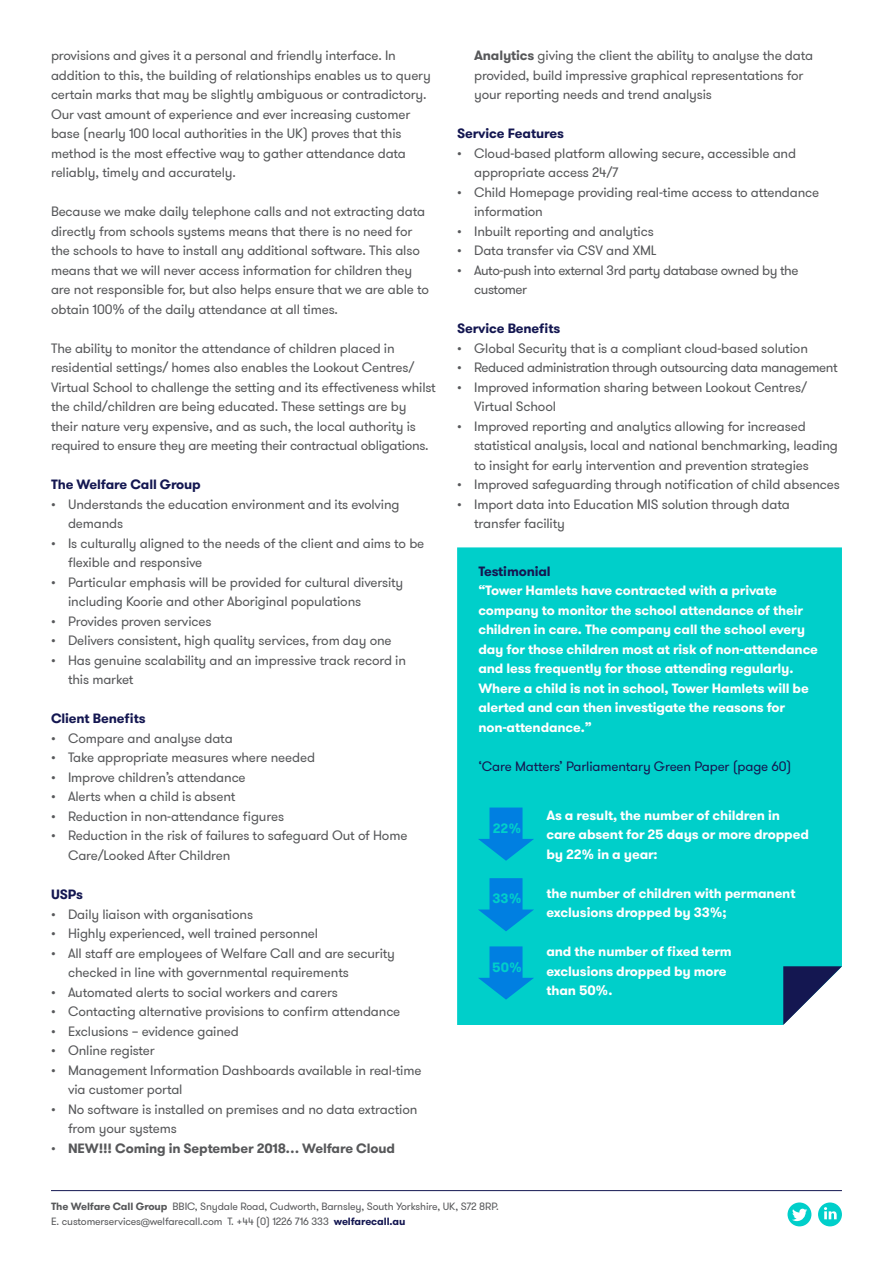
<style>
.page{position:relative;width:893px;height:1263px;background:#fff}
.page>*{position:absolute;margin:0;border:0;box-sizing:border-box;transform-origin:0 0}
.Bullets_No_Spacing{font:13.5px/19.5px "GT Walsheim";letter-spacing:-.01em;color:#57585a}
.Body{font:13.5px/19.5px "GT Walsheim";letter-spacing:-.01em;color:#57585a}
.Bullets{font:13.5px/19.5px "GT Walsheim";letter-spacing:-.01em;color:#57585a}
.Body_Testimonials{font:700 13.5px/19.5px "GT Walsheim";letter-spacing:-.01em;color:#fff}
.Body_Testimonials_Pu{font:700 13.5px/19.5px "GT Walsheim";letter-spacing:-.01em;color:#fff}
.Body_Header{font:700 13.5px "GT Walsheim";letter-spacing:-.01em;color:#141751}
.Bullets-2{font:13.5px/19.5px "GT Walsheim";letter-spacing:-.03em;color:#57585a}
.Bullets_No_Spacing-2{font:13.5px "GT Walsheim";letter-spacing:-.03em;color:#57585a}
.Body_Testimonials_Na{font:13.5px "GT Walsheim";letter-spacing:-.01em;color:#141751}
.Bullets-3{font:700 13.5px "GT Walsheim";letter-spacing:-.01em;color:#57585a}
.Testimonials_header{font:700 13.5px "GT Walsheim";letter-spacing:-.01em;color:#141751}
.t1{font:700 13.5px "GT Walsheim";color:#00cfca}
.t2{font:10.5px/15px "GT Walsheim";letter-spacing:-.01em;color:#57585a}
.s1{font-weight:400}
.s2{font-weight:700}
.s3{font-weight:700;color:#141751}
</style>
<div class="page">
<div style="left:457px;top:547px;width:385px;height:478px;background:#00cfca"></div>
<hr style="left:51px;top:1190px;width:791px;height:1px;background:#141751">
<svg style="left:783px;top:966px;width:59px;height:59px"></svg>
<svg style="left:478px;top:807px;width:56px;height:54px;background:#00a3d6"></svg>
<svg style="left:478px;top:878px;width:56px;height:53px;background:#00a2d6"></svg>
<svg style="left:478px;top:946px;width:56px;height:54px;background:#00a3d6"></svg>
<svg style="left:818px;top:1202px;width:24px;height:24px"></svg>
<svg style="left:787px;top:1202px;width:24px;height:24px"></svg>
<p class="Body" style="left:51px;top:46px;width:381px">provisions and gives it a personal and friendly interface. In addition to this, the building of relationships enables us to query certain marks that may be slightly ambiguous or contradictory.<br>Our vast amount of experience and ever increasing customer base (nearly 100 local authorities in the UK) proves that this method is the most effective way to gather attendance data reliably, timely and accurately.</p>
<p class="Body" style="left:51px;top:202px;width:380px">Because we make daily telephone calls and not extracting data directly from schools systems means that there is no need for the schools to have to install any additional software. This also means that we will never access information for children they are not responsible for, but also helps ensure that we are able to obtain 100% of the daily attendance at all times.</p>
<p class="Body" style="left:51px;top:339px;width:386px">The ability to monitor the attendance of children placed in residential settings/ homes also enables the Lookout Centres/ Virtual School to challenge the setting and its effectiveness whilst the child/children are being educated. These settings are by their nature very expensive, and as such, the local authority is required to ensure they are meeting their contractual obligations.</p>
<p class="Body_Header" style="left:51px;top:476px;width:151px">The Welfare Call Group</p>
<p class="Bullets_No_Spacing" style="left:68px;top:495px;width:333px;text-indent:-17px">• Understands the education environment and its evolving demands</p>
<p class="Bullets_No_Spacing" style="left:68px;top:534px;width:358px;text-indent:-17px">• Is culturally aligned to the needs of the client and aims to be flexible and responsive</p>
<p class="Bullets_No_Spacing" style="left:68px;top:573px;width:337px;text-indent:-17px">• Particular emphasis will be provided for cultural diversity including Koorie and other Aboriginal populations</p>
<p class="Bullets_No_Spacing" style="left:51px;top:612px;width:162px">• Provides proven services</p>
<p class="Bullets_No_Spacing" style="left:51px;top:631px;width:342px">• Delivers consistent, high quality services, from day one</p>
<p class="Bullets" style="left:68px;top:651px;width:339px;text-indent:-17px">• Has genuine scalability and an impressive track record in this market</p>
<p class="Body_Header" style="left:51px;top:710px;width:96px">Client Benefits</p>
<p class="Bullets_No_Spacing" style="left:51px;top:729px;width:183px">• Compare and analyse data</p>
<p class="Bullets_No_Spacing" style="left:51px;top:748px;width:266px">• Take appropriate measures where needed</p>
<p class="Bullets_No_Spacing" style="left:51px;top:768px;width:196px">• Improve children’s attendance</p>
<p class="Bullets_No_Spacing" style="left:51px;top:787px;width:186px">• Alerts when a child is absent</p>
<p class="Bullets_No_Spacing" style="left:51px;top:807px;width:235px">• Reduction in non-attendance figures</p>
<p class="Bullets" style="left:68px;top:826px;width:341px;text-indent:-17px">• Reduction in the risk of failures to safeguard Out of Home<br>Care/Looked After Children</p>
<p class="Body_Header" style="left:51px;top:885px;width:34px">USPs</p>
<p class="Bullets_No_Spacing" style="left:51px;top:904px;width:204px">• Daily liaison with organisations</p>
<p class="Bullets_No_Spacing" style="left:51px;top:924px;width:269px">• Highly experienced, well trained personnel</p>
<p class="Bullets_No_Spacing" style="left:68px;top:943px;width:328px;text-indent:-17px">• All staff are employees of Welfare Call and are security checked in line with governmental requirements</p>
<p class="Bullets_No_Spacing" style="left:51px;top:982px;width:288px">• Automated alerts to social workers and carers</p>
<p class="Bullets_No_Spacing" style="left:51px;top:1002px;width:351px">• Contacting alternative provisions to confirm attendance</p>
<p class="Bullets_No_Spacing" style="left:51px;top:1021px;width:189px">• Exclusions – evidence gained</p>
<p class="Bullets_No_Spacing" style="left:51px;top:1041px;width:105px">• Online register</p>
<p class="Bullets_No_Spacing" style="left:68px;top:1060px;width:355px;text-indent:-17px">• Management Information Dashboards available in real-time via customer portal</p>
<p class="Bullets_No_Spacing" style="left:68px;top:1099px;width:351px;text-indent:-17px">• No software is installed on premises and no data extraction from your systems</p>
<p class="Bullets-3" style="left:51px;top:1139px;width:345px"><span class="s1">•</span> NEW!!! Coming in September 2018… Welfare Cloud</p>
<p class="Bullets" style="left:474px;top:46px;width:341px"><span class="s2">Analytics</span> giving the client the ability to analyse the data provided, build impressive graphical representations for your reporting needs and trend analysis</p>
<p class="Body_Header" style="left:457px;top:125px;width:108px">Service Features</p>
<p class="Bullets_No_Spacing" style="left:474px;top:144px;width:324px;text-indent:-17px">• Cloud-based platform allowing secure, accessible and appropriate access 24/7</p>
<p class="Bullets_No_Spacing" style="left:474px;top:183px;width:347px;text-indent:-17px">• Child Homepage providing real-time access to attendance information</p>
<p class="Bullets_No_Spacing" style="left:457px;top:222px;width:198px">• Inbuilt reporting and analytics</p>
<p class="Bullets_No_Spacing" style="left:457px;top:241px;width:201px">• Data transfer via CSV and XML</p>
<p class="Bullets-2" style="left:474px;top:261px;width:326px;text-indent:-17px">• Auto-push into external 3rd party database owned by the customer</p>
<p class="Body_Header" style="left:457px;top:320px;width:105px">Service Benefits</p>
<p class="Bullets_No_Spacing" style="left:457px;top:339px;width:352px">• Global Security that is a compliant cloud-based solution</p>
<p class="Bullets_No_Spacing-2" style="left:457px;top:359px;width:382px">• Reduced administration through outsourcing data management</p>
<p class="Bullets_No_Spacing" style="left:474px;top:378px;width:334px;text-indent:-17px">• Improved information sharing between Lookout Centres/<br>Virtual School</p>
<p class="Bullets_No_Spacing" style="left:474px;top:417px;width:365px;text-indent:-17px">• Improved reporting and analytics allowing for increased statistical analysis, local and national benchmarking, leading to insight for early intervention and prevention strategies</p>
<p class="Bullets_No_Spacing" style="left:457px;top:475px;width:384px">• Improved safeguarding through notification of child absences</p>
<p class="Bullets" style="left:474px;top:495px;width:317px;text-indent:-17px">• Import data into Education MIS solution through data transfer facility</p>
<p class="Testimonials_header" style="left:478px;top:562px;width:74px">Testimonial</p>
<p class="Body_Testimonials" style="left:478px;top:581px;width:341px">“Tower Hamlets have contracted with a private company to monitor the school attendance of their children in care. The company call the school every day for those children most at risk of non-attendance and less frequently for those attending regularly.<br>Where a child is not in school, Tower Hamlets will be alerted and can then investigate the reasons for non-attendance.”</p>
<p class="Body_Testimonials_Na" style="left:478px;top:758px;width:315px">‘Care Matters’ Parliamentary Green Paper (page 60)</p>
<p class="Body_Testimonials_Pu" style="left:546px;top:805px;width:264px">As a result, the number of children in care absent for 25 days or more dropped by 22% in a year:</p>
<p class="Body_Testimonials_Pu" style="left:546px;top:883px;width:251px">the number of children with permanent exclusions dropped by 33%;</p>
<p class="Body_Testimonials_Pu" style="left:546px;top:942px;width:187px">and the number of fixed term exclusions dropped by more than 50%.</p>
<p class="t1" style="left:493px;top:819px;width:30px">22%</p>
<p class="t1" style="left:492px;top:889px;width:31px">33%</p>
<p class="t1" style="left:492px;top:959px;width:31px">50%</p>
<p class="t2" style="left:51px;top:1199px;width:449px"><span class="s2">The Welfare Call Group</span> BBIC, Snydale Road, Cudworth, Barnsley, South Yorkshire, UK, S72 8RP.<br>E. customerservices@welfarecall.com T. +44 (0) 1226 716 333 <span class="s3">welfarecall.au</span></p>
</div>
